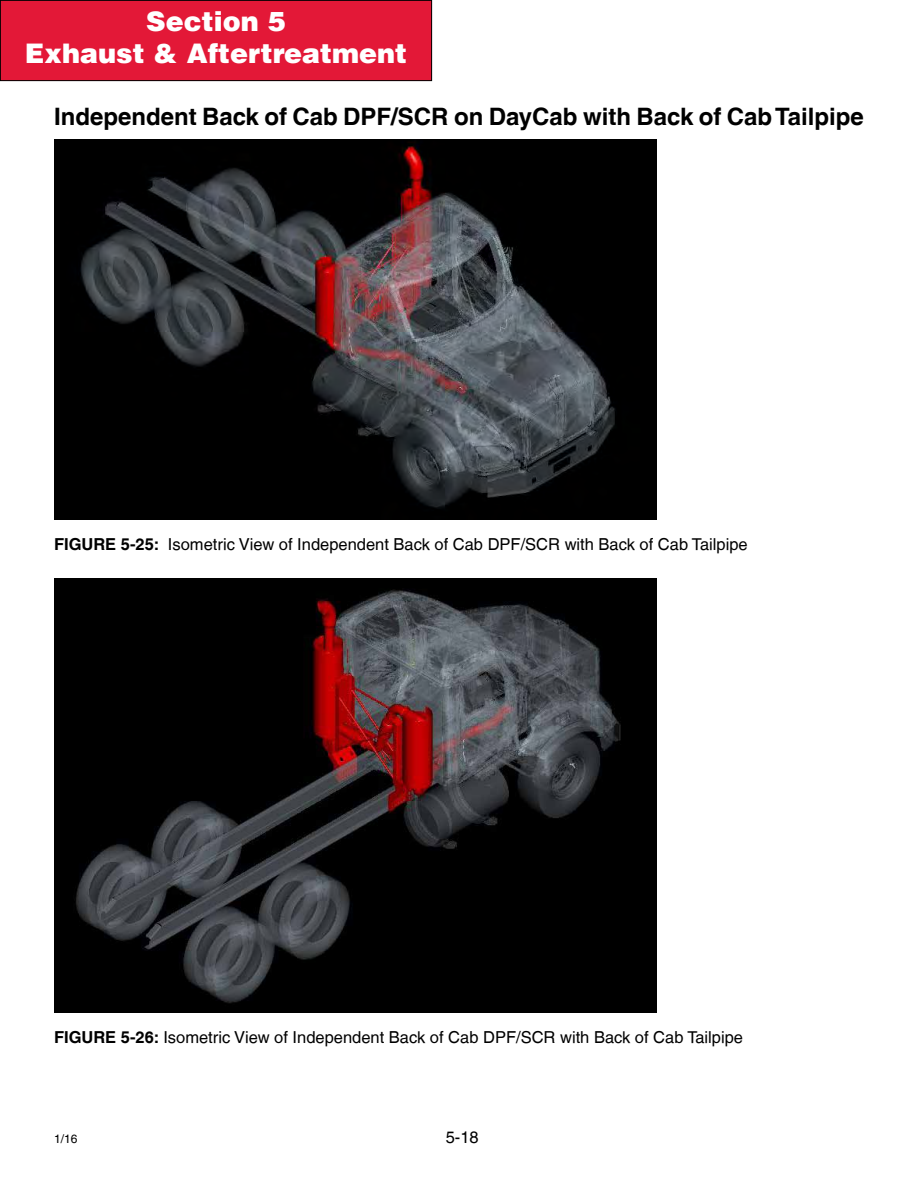
<style>
.page{position:relative;width:918px;height:1188px;background:#fff}
.page>*{position:absolute;margin:0;border:0;box-sizing:border-box;transform-origin:0 0}
.t1{font:900 27px/32.4px "Helvetica LT";color:#fff;text-align:center}
.t2{font:700 24px "Helvetica LT";color:#000}
.t3{font:16.5px "Helvetica LT";color:#000}
.t4{font:12px "Helvetica LT";color:#000}
.s1{font-weight:700}
</style>
<div class="page">
<div style="left:0;top:0;width:432px;height:81px;background:#e31837"></div>
<div style="left:0;top:0;width:432px;height:81px;border:1px solid #000"></div>
<img style="left:54px;top:139px;width:603px;height:381px">
<img style="left:54px;top:578px;width:603px;height:435px">
<h1 class="t1" style="left:25px;top:4px;width:384px">Section 5<br>Exhaust &amp; Aftertreatment</h1>
<h2 class="t2" style="left:54px;top:102px;width:811px">Independent Back of Cab DPF/SCR on DayCab with Back of Cab Tailpipe</h2>
<p class="t3" style="left:54px;top:535px;width:695px"><span class="s1">FIGURE 5-25:</span> Isometric View of Independent Back of Cab DPF/SCR with Back of Cab Tailpipe</p>
<p class="t3" style="left:54px;top:1028px;width:691px"><span class="s1">FIGURE 5-26:</span> Isometric View of Independent Back of Cab DPF/SCR with Back of Cab Tailpipe</p>
<p class="t4" style="left:54px;top:1131px;width:25px">1/16</p>
<p class="t3" style="left:446px;top:1127px;width:35px">5-18</p>
</div>
